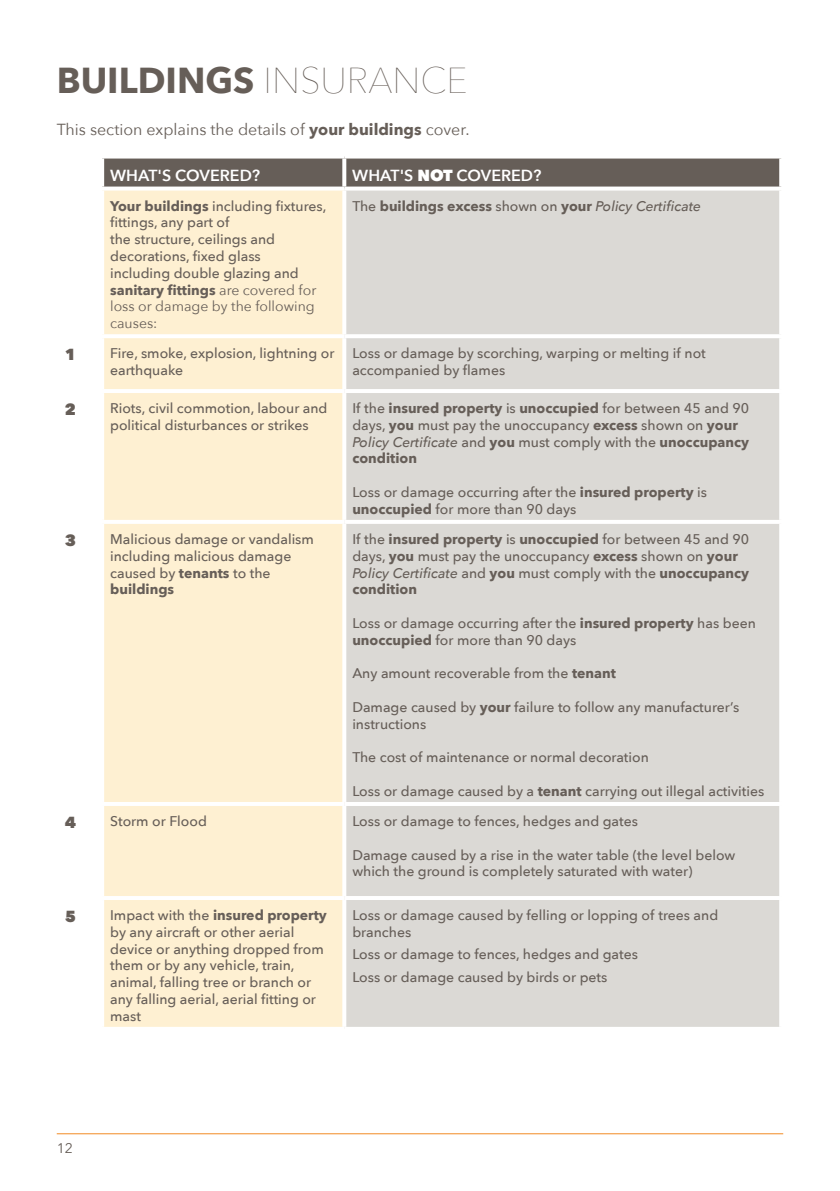
<style>
.page{position:relative;width:840px;height:1191px;background:#fff}
.page>*{position:absolute;margin:0;border:0;box-sizing:border-box;transform-origin:0 0}
.t1{font:700 36px "Avenir Next";color:#665e58}
.t2{font:16px "Avenir Next";color:#665e58}
.t3{font:600 16px "Avenir Next";color:#fff}
.t4{font:800 16px "Avenir Next";color:#665e58}
.t5{font:500 14px/16.8px "Avenir Next";color:#665e58}
.t6{font:700 14px "Avenir Next";color:#665e58}
.t7{font:14px "Avenir Next";color:#665e58}
.s1{font-weight:200}
.s2{font-weight:700}
.s3{font-weight:800}
.s4{font-weight:400}
.s5{font-weight:500}
.s6{font-weight:500;font-style:italic}
.s7{font-style:italic}
</style>
<div class="page">
<hr style="left:57px;top:1133px;width:725px;height:1px;background:#f28a23">
<div style="left:104px;top:158px;width:674px;height:28px;background:#665e58"></div>
<div style="left:104px;top:190px;width:238px;height:836px;background:#fef0d2"></div>
<div style="left:346px;top:190px;width:432px;height:836px;background:#dbd9d5"></div>
<svg style="left:778px;top:190px;width:3px;height:144px"></svg>
<hr style="left:344px;top:334px;width:438px;height:4px;background:#fff">
<svg style="left:778px;top:338px;width:2px;height:51px"></svg>
<hr style="left:344px;top:389px;width:438px;height:4px;background:#fff">
<svg style="left:778px;top:393px;width:2px;height:127px"></svg>
<hr style="left:344px;top:520px;width:438px;height:4px;background:#fff">
<svg style="left:778px;top:524px;width:2px;height:278px"></svg>
<hr style="left:344px;top:802px;width:438px;height:4px;background:#fff">
<svg style="left:778px;top:806px;width:1px;height:90px"></svg>
<hr style="left:344px;top:896px;width:438px;height:4px;background:#fff">
<svg style="left:778px;top:900px;width:2px;height:126px"></svg>
<svg style="left:346px;top:1026px;width:434px;height:1px"></svg>
<svg style="left:342px;top:158px;width:4px;height:28px"></svg>
<svg style="left:778px;top:158px;width:4px;height:28px"></svg>
<svg style="left:102px;top:186px;width:242px;height:1px"></svg>
<svg style="left:344px;top:186px;width:438px;height:3px"></svg>
<svg style="left:342px;top:190px;width:4px;height:144px"></svg>
<hr style="left:100px;top:334px;width:244px;height:4px;background:#fff">
<svg style="left:342px;top:338px;width:1px;height:51px"></svg>
<hr style="left:100px;top:389px;width:244px;height:4px;background:#fff">
<svg style="left:342px;top:393px;width:1px;height:127px"></svg>
<hr style="left:100px;top:520px;width:244px;height:4px;background:#fff">
<svg style="left:342px;top:524px;width:1px;height:278px"></svg>
<hr style="left:100px;top:802px;width:244px;height:4px;background:#fff">
<svg style="left:342px;top:806px;width:1px;height:90px"></svg>
<hr style="left:100px;top:896px;width:244px;height:4px;background:#fff">
<svg style="left:342px;top:900px;width:1px;height:126px"></svg>
<svg style="left:104px;top:1026px;width:239px;height:1px"></svg>
<h1 class="t1" style="left:57px;top:49px;width:412px">BUILDINGS <span class="s1">INSURANCE</span></h1>
<p class="t2" style="left:57px;top:115px;width:414px">This section explains the details of <span class="s2">your buildings</span> cover.</p>
<p class="t3" style="left:110px;top:161px;width:151px">WHAT'S COVERED?</p>
<p class="t3" style="left:352px;top:161px;width:190px">WHAT'S <span class="s3">NOT</span> COVERED?</p>
<p class="t5" style="left:110px;top:197px;width:217px"><span class="s2">Your buildings</span> including fixtures, fittings, any part of<br>the structure, ceilings and decorations, fixed glass<br>including double glazing and <span class="s2">sanitary fittings</span> <span class="s4">are covered for loss or damage by the following causes:</span></p>
<p class="t6" style="left:352px;top:193px;width:350px"><span class="s5">The</span> buildings excess <span class="s5">shown on</span> your <span class="s6">Policy Certificate</span></p>
<p class="t4" style="left:65px;top:345px;width:13px">1</p>
<p class="t5" style="left:110px;top:344px;width:226px">Fire, smoke, explosion, lightning or earthquake</p>
<p class="t5" style="left:352px;top:344px;width:355px">Loss or damage by scorching, warping or melting if not accompanied by flames</p>
<p class="t4" style="left:65px;top:399px;width:13px">2</p>
<p class="t5" style="left:110px;top:399px;width:219px">Riots, civil commotion, labour and political disturbances or strikes</p>
<p class="t5" style="left:352px;top:399px;width:398px">If the <span class="s2">insured property</span> is <span class="s2">unoccupied</span> for between 45 and 90 days, <span class="s2">you</span> must pay the unoccupancy <span class="s2">excess</span> shown on <span class="s2">your </span><span class="s7">Policy Certificate</span> and <span class="s2">you</span> must comply with the <span class="s2">unoccupancy condition</span></p>
<p class="t5" style="left:352px;top:483px;width:356px">Loss or damage occurring after the <span class="s2">insured property</span> is <span class="s2">unoccupied</span> for more than 90 days</p>
<p class="t4" style="left:65px;top:530px;width:13px">3</p>
<p class="t5" style="left:110px;top:530px;width:205px">Malicious damage or vandalism including malicious damage caused by <span class="s2">tenants</span> to the <span class="s2">buildings</span></p>
<p class="t5" style="left:352px;top:530px;width:398px">If the <span class="s2">insured property</span> is <span class="s2">unoccupied</span> for between 45 and 90 days, <span class="s2">you</span> must pay the unoccupancy <span class="s2">excess</span> shown on <span class="s2">your </span><span class="s7">Policy Certificate</span> and <span class="s2">you</span> must comply with the <span class="s2">unoccupancy condition</span></p>
<p class="t5" style="left:352px;top:614px;width:405px">Loss or damage occurring after the <span class="s2">insured property</span> has been <span class="s2">unoccupied</span> for more than 90 days</p>
<p class="t5" style="left:352px;top:664px;width:265px">Any amount recoverable from the <span class="s2">tenant</span></p>
<p class="t5" style="left:352px;top:698px;width:388px">Damage caused by <span class="s2">your</span> failure to follow any manufacturer’s instructions</p>
<p class="t5" style="left:352px;top:748px;width:298px">The cost of maintenance or normal decoration</p>
<p class="t5" style="left:352px;top:782px;width:413px">Loss or damage caused by a <span class="s2">tenant</span> carrying out illegal activities</p>
<p class="t4" style="left:65px;top:812px;width:13px">4</p>
<p class="t5" style="left:110px;top:812px;width:98px">Storm or Flood</p>
<p class="t5" style="left:352px;top:812px;width:287px">Loss or damage to fences, hedges and gates</p>
<p class="t5" style="left:352px;top:846px;width:384px">Damage caused by a rise in the water table (the level below which the ground is completely saturated with water)</p>
<p class="t4" style="left:65px;top:906px;width:13px">5</p>
<p class="t5" style="left:110px;top:906px;width:218px">Impact with the <span class="s2">insured property </span>by any aircraft or other aerial device or anything dropped from them or by any vehicle, train, animal, falling tree or branch or any falling aerial, aerial fitting or mast</p>
<p class="t5" style="left:352px;top:906px;width:367px">Loss or damage caused by felling or lopping of trees and branches</p>
<p class="t5" style="left:352px;top:942px;width:287px;line-height:22.4px">Loss or damage to fences, hedges and gates<br>Loss or damage caused by birds or pets</p>
<p class="t7" style="left:57px;top:1135px;width:18px">12</p>
</div>
